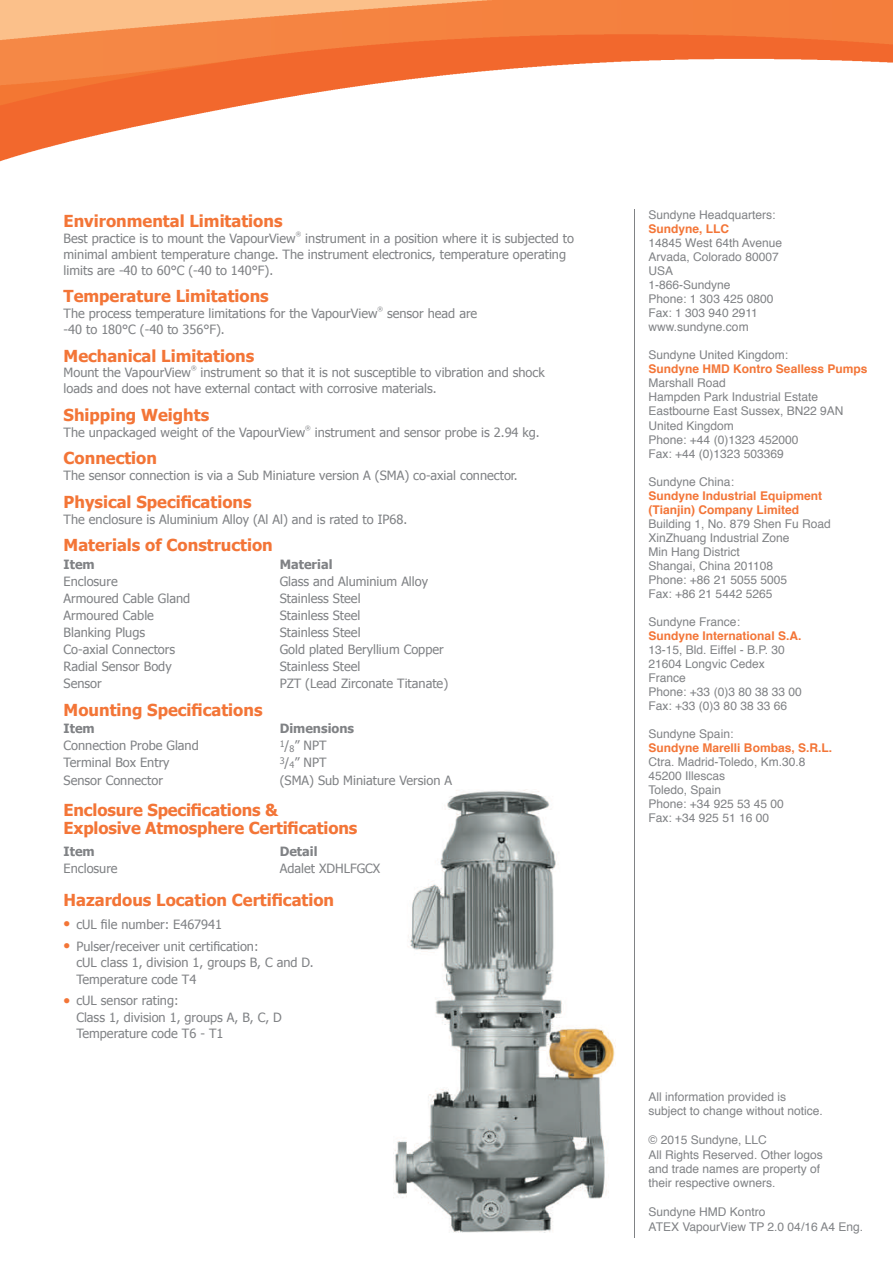
<style>
.page{position:relative;width:893px;height:1263px;background:#fff}
.page>*{position:absolute;margin:0;border:0;box-sizing:border-box;transform-origin:0 0}
.t1{font:700 16.5px/18px "Tahoma";color:#f37537}
.t2{font:12.75px/15.8px "Tahoma";color:#808285}
.t3{font:700 12.75px "Tahoma";color:#808285}
.t4{font:12px/14.1px "Helvetica";color:#808285}
.t5{font:700 12px/14.1px "Helvetica";color:#f37537}
.t6{font:6px "Tahoma";color:#808285}
</style>
<div class="page">
<img style="left:393px;top:789px;width:222px;height:444px">
<img style="left:0;top:0;width:892px;height:162px">
<hr style="left:634px;top:210px;width:1px;height:1028px;background:#808285">
<p class="t1" style="left:64px;top:212px;width:220px">Environmental Limitations</p>
<p class="t2" style="left:64px;top:230px;width:233px">Best practice is to mount the VapourView</p>
<p class="t6" style="left:296px;top:230px;width:7px">®</p>
<p class="t2" style="left:64px;top:230px;width:512px;text-indent:242px">instrument in a position where it is subjected to minimal ambient temperature change. The instrument electronics, temperature operating limits are -40 to 60°C (-40 to 140°F).</p>
<p class="t1" style="left:64px;top:287px;width:207px">Temperature Limitations</p>
<p class="t2" style="left:64px;top:305px;width:315px">The process temperature limitations for the VapourView</p>
<p class="t6" style="left:377px;top:305px;width:7px">®</p>
<p class="t2" style="left:387px;top:305px;width:92px">sensor head are</p>
<p class="t2" style="left:64px;top:321px;width:163px">-40 to 180°C (-40 to 356°F).</p>
<p class="t1" style="left:64px;top:346px;width:192px">Mechanical Limitations</p>
<p class="t2" style="left:64px;top:364px;width:129px">Mount the VapourView</p>
<p class="t6" style="left:191px;top:364px;width:7px">®</p>
<p class="t2" style="left:64px;top:364px;width:482px;text-indent:137px">instrument so that it is not susceptible to vibration and shock loads and does not have external contact with corrosive materials.</p>
<p class="t1" style="left:64px;top:405px;width:147px">Shipping Weights</p>
<p class="t2" style="left:64px;top:424px;width:243px">The unpackaged weight of the VapourView</p>
<p class="t6" style="left:305px;top:424px;width:7px">®</p>
<p class="t2" style="left:315px;top:424px;width:226px">instrument and sensor probe is 2.94 kg.</p>
<p class="t1" style="left:64px;top:449px;width:95px">Connection</p>
<p class="t2" style="left:64px;top:467px;width:455px">The sensor connection is via a Sub Miniature version A (SMA) co-axial connector.</p>
<p class="t1" style="left:64px;top:492px;width:189px">Physical Specifications</p>
<p class="t2" style="left:64px;top:511px;width:345px">The enclosure is Aluminium Alloy (Al Al) and is rated to IP68.</p>
<p class="t1" style="left:64px;top:536px;width:211px">Materials of Construction</p>
<p class="t3" style="left:64px;top:556px;width:33px">Item</p>
<p class="t3" style="left:280px;top:556px;width:54px">Material</p>
<p class="t2" style="left:64px;top:573px;width:56px">Enclosure</p>
<p class="t2" style="left:280px;top:573px;width:150px">Glass and Aluminium Alloy</p>
<p class="t2" style="left:64px;top:590px;width:128px">Armoured Cable Gland</p>
<p class="t2" style="left:280px;top:590px;width:82px">Stainless Steel</p>
<p class="t2" style="left:64px;top:607px;width:92px">Armoured Cable</p>
<p class="t2" style="left:280px;top:607px;width:82px">Stainless Steel</p>
<p class="t2" style="left:64px;top:624px;width:83px">Blanking Plugs</p>
<p class="t2" style="left:280px;top:624px;width:82px">Stainless Steel</p>
<p class="t2" style="left:64px;top:641px;width:113px">Co-axial Connectors</p>
<p class="t2" style="left:280px;top:641px;width:165px">Gold plated Beryllium Copper</p>
<p class="t2" style="left:64px;top:658px;width:110px">Radial Sensor Body</p>
<p class="t2" style="left:280px;top:658px;width:82px">Stainless Steel</p>
<p class="t2" style="left:64px;top:675px;width:40px">Sensor</p>
<p class="t2" style="left:280px;top:675px;width:170px">PZT (Lead Zirconate Titanate)</p>
<p class="t1" style="left:64px;top:701px;width:200px">Mounting Specifications</p>
<p class="t3" style="left:64px;top:720px;width:33px">Item</p>
<p class="t3" style="left:280px;top:720px;width:76px">Dimensions</p>
<p class="t2" style="left:64px;top:737px;width:137px">Connection Probe Gland</p>
<p class="t2" style="left:280px;top:737px;width:48px"><sup>1</sup>/<sub>8</sub>” NPT</p>
<p class="t2" style="left:64px;top:754px;width:107px">Terminal Box Entry</p>
<p class="t2" style="left:280px;top:754px;width:48px"><sup>3</sup>/<sub>4</sub>” NPT</p>
<p class="t2" style="left:64px;top:772px;width:101px">Sensor Connector</p>
<p class="t2" style="left:280px;top:772px;width:174px">(SMA) Sub Miniature Version A</p>
<p class="t1" style="left:64px;top:801px;width:295px">Enclosure Specifications &amp;<br>Explosive Atmosphere Certifications</p>
<p class="t3" style="left:64px;top:843px;width:33px">Item</p>
<p class="t3" style="left:280px;top:843px;width:39px">Detail</p>
<p class="t2" style="left:64px;top:860px;width:56px">Enclosure</p>
<p class="t2" style="left:280px;top:860px;width:102px">Adalet XDHLFGCX</p>
<p class="t1" style="left:64px;top:891px;width:272px">Hazardous Location Certification</p>
<p class="t2" style="left:76px;top:913px;width:184px;line-height:21.8px">cUL file number: E467941<br>Pulser/receiver unit certification:</p>
<p class="t2" style="left:76px;top:954px;width:239px;line-height:16.5px">cUL class 1, division 1, groups B, C and D.<br>Temperature code T4</p>
<p class="t2" style="left:76px;top:992px;width:207px;line-height:16.5px">cUL sensor rating:<br>Class 1, division 1, groups A, B, C, D<br>Temperature code T6 - T1</p>
<p class="t4" style="left:648px;top:209px;width:128px">Sundyne Headquarters:</p>
<p class="t5" style="left:648px;top:223px;width:82px">Sundyne, LLC</p>
<p class="t4" style="left:648px;top:237px;width:135px">14845 West 64th Avenue<br>Arvada, Colorado 80007<br>USA<br>1-866-Sundyne<br>Phone: 1 303 425 0800<br>Fax: 1 303 940 2911 www.sundyne.com</p>
<p class="t4" style="left:648px;top:349px;width:141px">Sundyne United Kingdom:</p>
<p class="t5" style="left:648px;top:363px;width:220px">Sundyne HMD Kontro Sealless Pumps</p>
<p class="t4" style="left:648px;top:377px;width:196px">Marshall Road<br>Hampden Park Industrial Estate<br>Eastbourne East Sussex, BN22 9AN<br>United Kingdom<br>Phone: +44 (0)1323 452000<br>Fax: +44 (0)1323 503369</p>
<p class="t4" style="left:648px;top:475px;width:87px">Sundyne China:</p>
<p class="t5" style="left:648px;top:489px;width:175px">Sundyne Industrial Equipment (Tianjin) Company Limited</p>
<p class="t4" style="left:648px;top:517px;width:184px">Building 1, No. 879 Shen Fu Road<br>XinZhuang Industrial Zone<br>Min Hang District<br>Shangai, China 201108<br>Phone: +86 21 5055 5005<br>Fax: +86 21 5442 5265</p>
<p class="t4" style="left:648px;top:616px;width:93px">Sundyne France:</p>
<p class="t5" style="left:648px;top:630px;width:154px">Sundyne International S.A.</p>
<p class="t4" style="left:648px;top:644px;width:155px">13-15, Bld. Eiffel - B.P. 30<br>21604 Longvic Cedex<br>France<br>Phone: +33 (0)3 80 38 33 00<br>Fax: +33 (0)3 80 38 33 66</p>
<p class="t4" style="left:648px;top:728px;width:86px">Sundyne Spain:</p>
<p class="t5" style="left:648px;top:742px;width:185px">Sundyne Marelli Bombas, S.R.L.</p>
<p class="t4" style="left:648px;top:756px;width:158px">Ctra. Madrid-Toledo, Km.30.8<br>45200 Illescas<br>Toledo, Spain<br>Phone: +34 925 53 45 00<br>Fax: +34 925 51 16 00</p>
<p class="t4" style="left:648px;top:1091px;width:176px">All information provided is subject to change without notice.</p>
<p class="t4" style="left:648px;top:1134px;width:176px">© 2015 Sundyne, LLC<br>All Rights Reserved. Other logos and trade names are property of their respective owners.</p>
<p class="t4" style="left:648px;top:1206px;width:216px">Sundyne HMD Kontro<br>ATEX VapourView TP 2.0 04/16 A4 Eng.</p>
</div>
